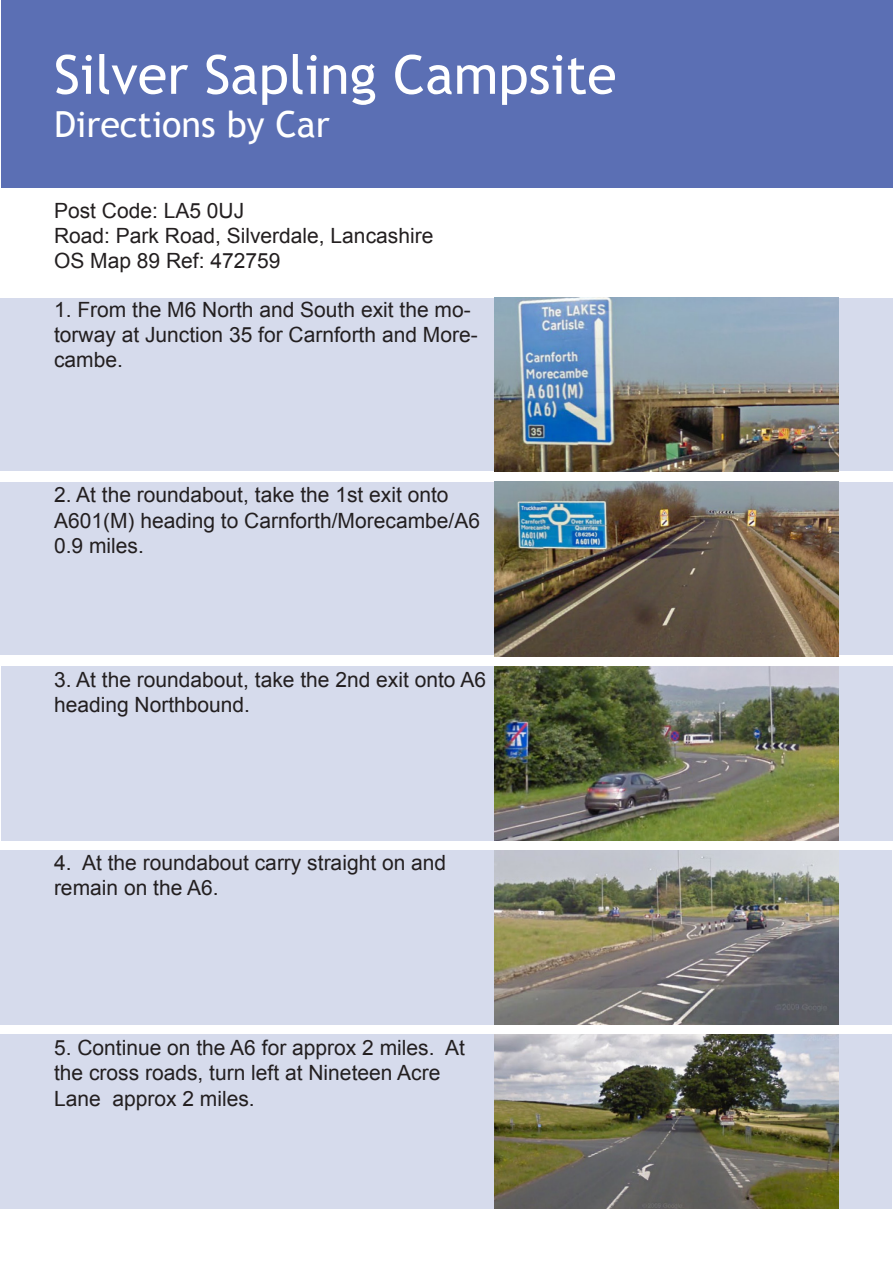
<style>
.page{position:relative;width:893px;height:1263px;background:#fff}
.page>*{position:absolute;margin:0;border:0;box-sizing:border-box;transform-origin:0 0}
.t1{font:54px "Trebuchet MS";color:#fff}
.t2{font:36px "Trebuchet MS";color:#fff}
.t3{font:21px/25.2px "Arial";color:#231f20}
</style>
<div class="page">
<div style="left:1px;top:1035px;width:891px;height:174px;background:#d6dbec"></div>
<div style="left:1px;top:850px;width:891px;height:175px;background:#d6dbec"></div>
<div style="left:1px;top:666px;width:892px;height:174px;background:#d6dbec"></div>
<div style="left:0;top:482px;width:893px;height:173px;background:#d6dbec"></div>
<div style="left:1px;top:298px;width:892px;height:173px;background:#d6dbec"></div>
<div style="left:1px;top:1px;width:891px;height:187px;background:#5b6fb4"></div>
<img style="left:495px;top:297px;width:344px;height:175px">
<img style="left:495px;top:482px;width:344px;height:174px">
<img style="left:495px;top:666px;width:344px;height:174px">
<img style="left:495px;top:850px;width:344px;height:175px">
<img style="left:495px;top:1035px;width:344px;height:174px">
<p class="t1" style="left:54px;top:43px;width:564px">Silver Sapling Campsite</p>
<p class="t2" style="left:54px;top:103px;width:277px">Directions by Car</p>
<p class="t3" style="left:54px;top:198px;width:192px">Post Code: LA5 0UJ</p>
<p class="t3" style="left:54px;top:223px;width:381px">Road: Park Road, Silverdale, Lancashire</p>
<p class="t3" style="left:54px;top:248px;width:228px">OS Map 89 Ref: 472759</p>
<p class="t3" style="left:54px;top:297px;width:425px">1. From the M6 North and South exit the mo&shy;torway at Junction 35 for Carnforth and More&shy;cambe.</p>
<p class="t3" style="left:54px;top:483px;width:428px">2. At the roundabout, take the 1st exit onto<br>A601(M) heading to Carnforth/Morecambe/A6<br>0.9 miles.</p>
<p class="t3" style="left:54px;top:667px;width:433px">3. At the roundabout, take the 2nd exit onto A6 heading Northbound.</p>
<p class="t3" style="left:54px;top:850px;width:394px">4. At the roundabout carry straight on and remain on the A6.</p>
<p class="t3" style="left:54px;top:1035px;width:412px">5. Continue on the A6 for approx 2 miles. At the cross roads, turn left at Nineteen Acre<br>Lane approx 2 miles.</p>
</div>
